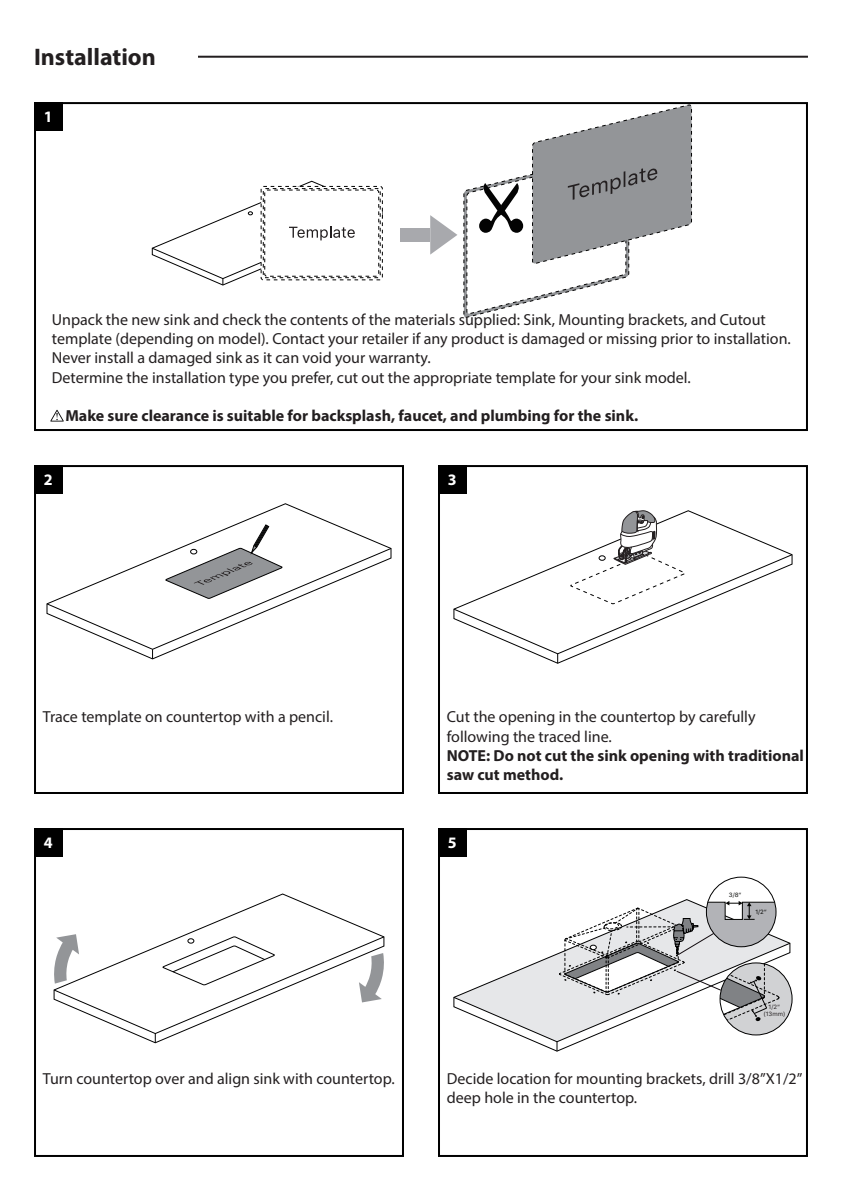
<style>
.page{position:relative;width:842px;height:1191px;background:#fff}
.page>*{position:absolute;margin:0;border:0;box-sizing:border-box;transform-origin:0 0}
.t1{font:700 24px "Myriad Pro";color:#231f20}
.t2{font:16px/19.2px "Myriad Pro";color:#231f20}
.t3{font:700 16px/19.2px "Myriad Pro";color:#231f20}
.t4{font:700 16px "Myriad Pro";color:#fff}
.t5{font:6px/7.2px "SF Pro Text";color:#231f20;text-align:center}
.t6{font:6px "SF Pro Text";color:#040503}
</style>
<div class="page">
<hr style="left:34px;top:56px;width:774px;height:2px;background:#231f20">
<svg style="left:151px;top:180px;width:232px;height:106px"></svg>
<svg style="left:463px;top:105px;width:229px;height:213px"></svg>
<div style="left:400px;top:228px;width:30px;height:13px;background:#a8a9ad"></div>
<svg style="left:430px;top:215px;width:27px;height:40px"></svg>
<div style="left:34px;top:102px;width:774px;height:329px;border:2px solid #000"></div>
<svg style="left:53px;top:893px;width:332px;height:150px"></svg>
<svg style="left:54px;top:934px;width:330px;height:108px"></svg>
<div style="left:34px;top:828px;width:370px;height:329px;border:2px solid #000"></div>
<svg style="left:453px;top:901px;width:339px;height:150px"></svg>
<div style="left:438px;top:828px;width:370px;height:329px;border:2px solid #000"></div>
<svg style="left:453px;top:510px;width:339px;height:153px"></svg>
<div style="left:438px;top:465px;width:370px;height:329px;border:2px solid #000"></div>
<svg style="left:46px;top:524px;width:345px;height:135px"></svg>
<div style="left:34px;top:465px;width:370px;height:329px;border:2px solid #000"></div>
<div style="left:438px;top:465px;width:28px;height:28px;background:#000"></div>
<div style="left:34px;top:465px;width:28px;height:28px;background:#000"></div>
<div style="left:34px;top:102px;width:28px;height:28px;background:#000"></div>
<div style="left:34px;top:828px;width:28px;height:28px;background:#000"></div>
<div style="left:438px;top:828px;width:28px;height:28px;background:#000"></div>
<div style="left:34px;top:37px;width:163px;height:37px;background:#fff"></div>
<svg style="left:50px;top:410px;width:14px;height:11px"></svg>
<h1 class="t1" style="left:34px;top:41px;width:123px">Installation</h1>
<p class="t4" style="left:44px;top:106px;width:10px">1</p>
<p class="t2" style="left:52px;top:310px;width:740px">Unpack the new sink and check the contents of the materials supplied: Sink, Mounting brackets, and Cutout template (depending on model). Contact your retailer if any product is damaged or missing prior to installation.<br>Never install a damaged sink as it can void your warranty.<br>Determine the installation type you prefer, cut out the appropriate template for your sink model.</p>
<p class="t3" style="left:65px;top:405px;width:574px">Make sure clearance is suitable for backsplash, faucet, and plumbing for the sink.</p>
<p class="t4" style="left:44px;top:469px;width:10px">2</p>
<p class="t4" style="left:448px;top:469px;width:10px">3</p>
<p class="t2" style="left:43px;top:707px;width:292px">Trace template on countertop with a pencil.</p>
<p class="t2" style="left:447px;top:707px;width:310px">Cut the opening in the countertop by carefully following the traced line.</p>
<p class="t3" style="left:447px;top:745px;width:359px">NOTE: Do not cut the sink opening with traditional saw cut method.</p>
<p class="t4" style="left:44px;top:832px;width:10px">4</p>
<p class="t4" style="left:448px;top:832px;width:10px">5</p>
<p class="t6" style="left:729px;top:890px;width:14px">3/8”</p>
<p class="t6" style="left:755px;top:907px;width:13px">1/2”</p>
<p class="t5" style="left:763px;top:1003px;width:23px">1/2” (13mm)</p>
<p class="t2" style="left:43px;top:1068px;width:353px">Turn countertop over and align sink with countertop.</p>
<p class="t2" style="left:447px;top:1068px;width:357px">Decide location for mounting brackets, drill 3/8”X1/2” deep hole in the countertop.</p>
</div>
